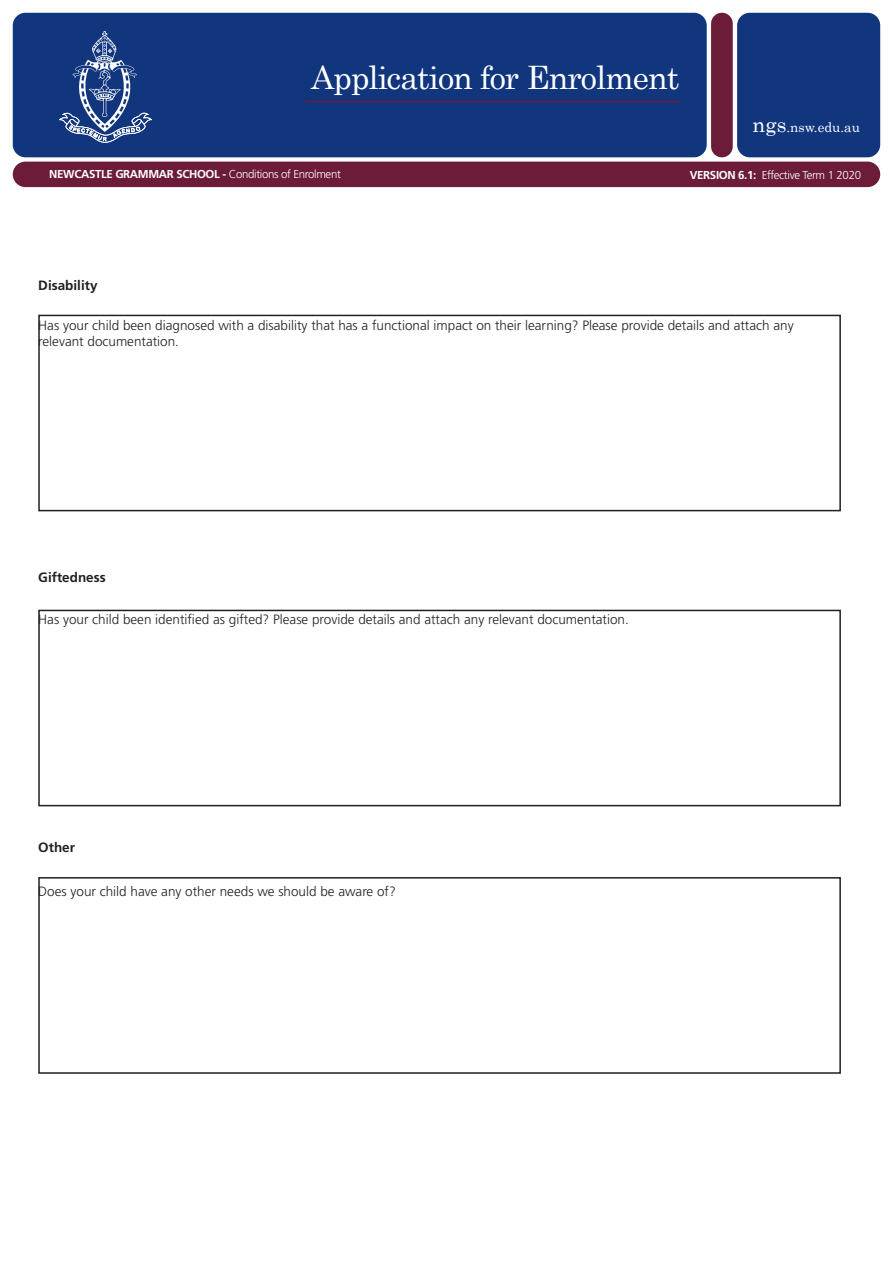
<style>
.page{position:relative;width:893px;height:1263px;background:#fff}
.page>*{position:absolute;margin:0;border:0;box-sizing:border-box;transform-origin:0 0}
.t1{font:32.25px "Century";letter-spacing:-.03em;color:#fff}
.t2{font:300 13.5px/16.2px "Frutiger LT Std";color:#231f20}
.t3{font:700 13.5px "Frutiger LT Std";color:#231f20}
.t4{font:13.5px "Century";color:#fff}
.t5{font:700 11.55px "Frutiger LT Std";letter-spacing:-.03em;color:#fff}
.t6{font:300 11.55px "Frutiger LT Std";letter-spacing:-.03em;color:#fff}
.s1{font-size:21px}
.s2{font-weight:300}
.s3{font-weight:700}
</style>
<div class="page">
<div style="left:711px;top:13px;width:22px;height:144px;background:#6c1b38;border-radius:11px"></div>
<div style="left:737px;top:13px;width:143px;height:144px;background:#11367e;border-radius:13px"></div>
<div style="left:13px;top:13px;width:694px;height:144px;background:#11367e;border-radius:13px"></div>
<svg style="left:59px;top:31px;width:93px;height:112px"></svg>
<div style="left:13px;top:162px;width:867px;height:25px;background:#6c1b38;border-radius:13px"></div>
<hr style="left:305px;top:101px;width:374px;height:1px;background:#6c1b38">
<div style="left:38px;top:315px;width:803px;height:196px;border:2px solid #231f20"></div>
<div style="left:38px;top:610px;width:803px;height:196px;border:2px solid #231f20"></div>
<div style="left:38px;top:877px;width:803px;height:197px;border:2px solid #231f20"></div>
<h1 class="t1" style="left:311px;top:50px;width:370px">Application for Enrolment</h1>
<p class="t4" style="left:753px;top:116px;width:109px"><span class="s1">ngs</span>.nsw.edu.au</p>
<p class="t5" style="left:49px;top:167px;width:293px">NEWCASTLE GRAMMAR SCHOOL - <span class="s2">Conditions of Enrolment</span></p>
<p class="t6" style="left:690px;top:168px;width:173px"><span class="s3">VERSION 6.1:</span> Effective Term 1 2020</p>
<p class="t3" style="left:38px;top:277px;width:61px">Disability</p>
<p class="t2" style="left:38px;top:318px;width:757px">Has your child been diagnosed with a disability that has a functional impact on their learning? Please provide details and attach any relevant documentation.</p>
<p class="t3" style="left:38px;top:569px;width:69px">Giftedness</p>
<p class="t2" style="left:38px;top:611px;width:592px">Has your child been identified as gifted? Please provide details and attach any relevant documentation.</p>
<p class="t3" style="left:38px;top:839px;width:38px">Other</p>
<p class="t2" style="left:38px;top:883px;width:359px">Does your child have any other needs we should be aware of?</p>
</div>
